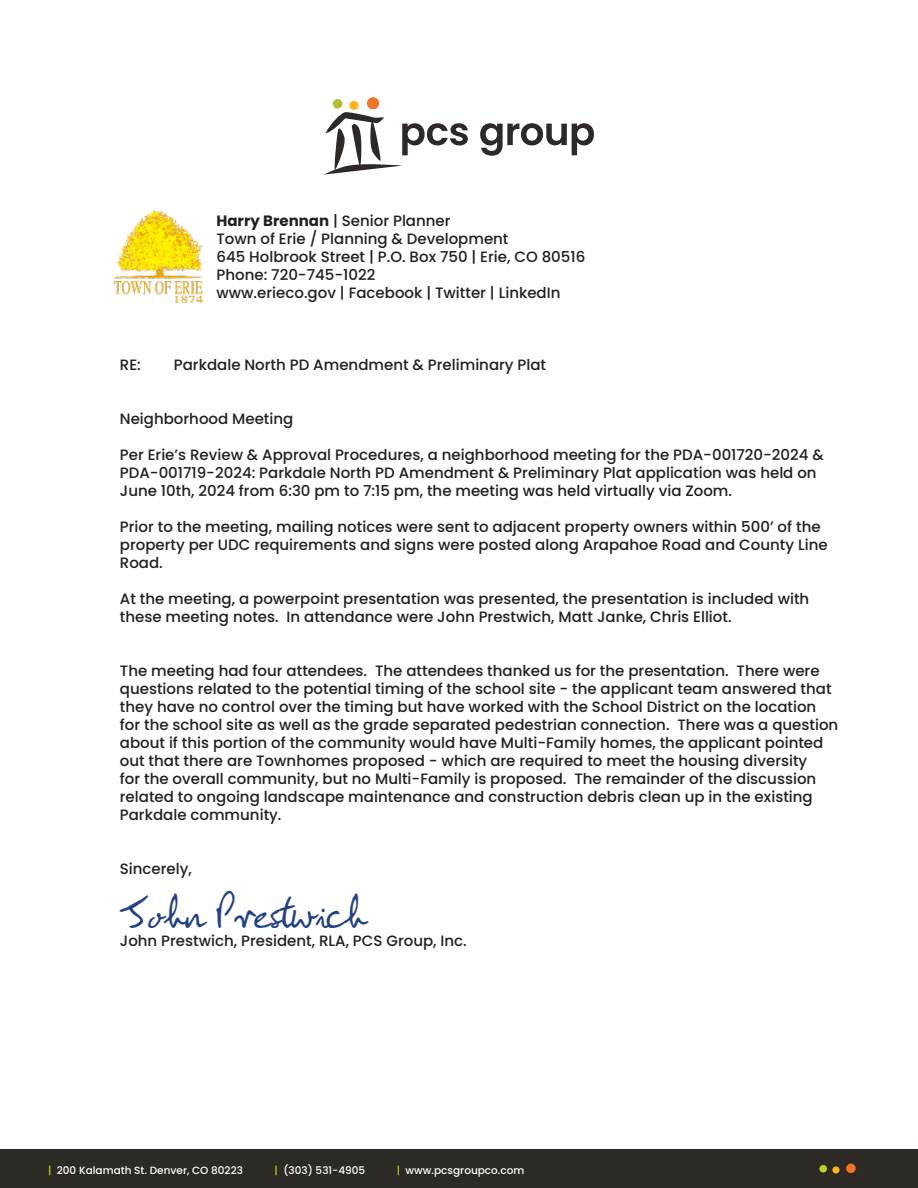
<style>
.page{position:relative;width:918px;height:1188px;background:#fff}
.page>*{position:absolute;margin:0;border:0;box-sizing:border-box;transform-origin:0 0}
.t1{font:45px "John Lennon";color:#224085}
.t2{font:500 15px/18px "Poppins";color:#231f20}
.t3{font:500 10.5px "Poppins";color:#fff}
.s1{font-weight:700}
.s2{color:#c1ce23}
</style>
<div class="page">
<div style="left:0;top:1149px;width:918px;height:39px;background:#2d2a26"></div>
<div style="left:819px;top:1165px;width:8px;height:8px;background:#c1ce23;border-radius:50%"></div>
<div style="left:832px;top:1166px;width:8px;height:8px;background:#fcb61c;border-radius:50%"></div>
<div style="left:846px;top:1164px;width:10px;height:9px;background:#ed7625;border-radius:50%"></div>
<div style="left:333px;top:99px;width:9px;height:10px;background:#b3bd36;border-radius:50%"></div>
<div style="left:349px;top:101px;width:10px;height:9px;background:#fcb61c;border-radius:50%"></div>
<div style="left:367px;top:97px;width:12px;height:12px;background:#ed7625;border-radius:50%"></div>
<svg style="left:324px;top:112px;width:144px;height:63px"></svg>
<svg style="left:480px;top:123px;width:114px;height:33px"></svg>
<img style="left:115px;top:210px;width:88px;height:93px">
<p class="t2" style="left:216px;top:212px;width:236px"><span class="s1">Harry Brennan</span> | Senior Planner</p>
<p class="t2" style="left:216px;top:230px;width:294px">Town of Erie / Planning &amp; Development</p>
<p class="t2" style="left:216px;top:248px;width:370px">645 Holbrook Street | P.O. Box 750 | Erie, CO 80516</p>
<p class="t2" style="left:216px;top:266px;width:160px">Phone: 720-745-1022</p>
<p class="t2" style="left:216px;top:284px;width:346px">www.erieco.gov | Facebook | Twitter | LinkedIn</p>
<p class="t2" style="left:120px;top:356px;width:23px">RE:</p>
<p class="t2" style="left:174px;top:356px;width:374px">Parkdale North PD Amendment &amp; Preliminary Plat</p>
<p class="t2" style="left:120px;top:410px;width:175px">Neighborhood Meeting</p>
<p class="t2" style="left:120px;top:446px;width:706px">Per Erie’s Review &amp; Approval Procedures, a neighborhood meeting for the PDA-001720-2024 &amp;<br>PDA-001719-2024: Parkdale North PD Amendment &amp; Preliminary Plat application was held on<br>June 10th, 2024 from 6:30 pm to 7:15 pm, the meeting was held virtually via Zoom.</p>
<p class="t2" style="left:120px;top:518px;width:709px">Prior to the meeting, mailing notices were sent to adjacent property owners within 500’ of the property per UDC requirements and signs were posted along Arapahoe Road and County Line<br>Road.</p>
<p class="t2" style="left:120px;top:590px;width:691px">At the meeting, a powerpoint presentation was presented, the presentation is included with these meeting notes. In attendance were John Prestwich, Matt Janke, Chris Elliot.</p>
<p class="t2" style="left:120px;top:662px;width:720px">The meeting had four attendees. The attendees thanked us for the presentation. There were questions related to the potential timing of the school site - the applicant team answered that they have no control over the timing but have worked with the School District on the location for the school site as well as the grade separated pedestrian connection. There was a question about if this portion of the community would have Multi-Family homes, the applicant pointed out that there are Townhomes proposed - which are required to meet the housing diversity<br>for the overall community, but no Multi-Family is proposed. The remainder of the discussion related to ongoing landscape maintenance and construction debris clean up in the existing Parkdale community.</p>
<p class="t2" style="left:120px;top:860px;width:74px">Sincerely,</p>
<p class="t1" style="left:120px;top:887px;width:248px">John Prestwich</p>
<p class="t2" style="left:120px;top:932px;width:348px">John Prestwich, President, RLA, PCS Group, Inc.</p>
<p class="t3" style="left:48px;top:1164px;width:197px"><span class="s2">|</span> 200 Kalamath St. Denver, CO 80223</p>
<p class="t3" style="left:275px;top:1164px;width:92px"><span class="s2">|</span> (303) 531-4905</p>
<p class="t3" style="left:397px;top:1164px;width:129px"><span class="s2">|</span> www.pcsgroupco.com</p>
</div>
